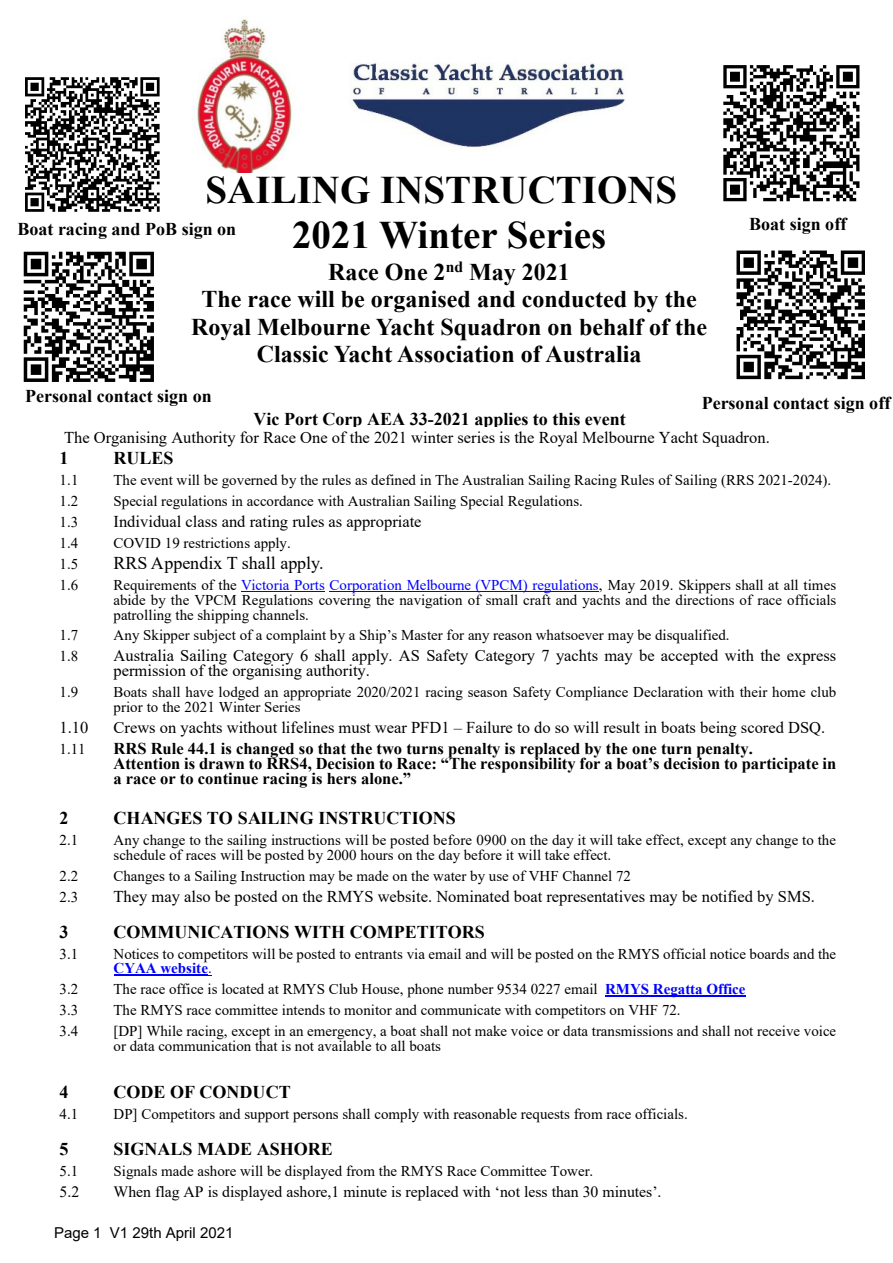
<style>
.page{position:relative;width:893px;height:1263px;background:#fff}
.page>*{position:absolute;margin:0;border:0;box-sizing:border-box;transform-origin:0 0}
.t1{font:700 39px/44.8px "Times New Roman";color:#000;text-align:center}
.t2{font:700 24px/27.6px "Times New Roman";color:#000;text-align:center}
.t3{font:700 18px "Times New Roman";color:#000}
.t4{font:18px "Times New Roman";color:#000}
.t5{font:16.5px/15px "Times New Roman";color:#000}
.t6{font:700 16.5px/15px "Times New Roman";color:#000}
.t7{font:15.75px "Times New Roman";color:#000}
.t8{font:15px/15px "Times New Roman";color:#000}
.t9{font:15px "Arial";color:#000}
.s1{color:#00f}
.s2{font-weight:700;color:#00f}
</style>
<div class="page">
<hr style="left:251px;top:591px;width:74px;height:1px;background:#00f">
<hr style="left:340px;top:591px;width:39px;height:1px;background:#00f">
<svg style="left:379px;top:591px;width:23px;height:1px"></svg>
<hr style="left:402px;top:591px;width:78px;height:1px;background:#00f">
<hr style="left:480px;top:591px;width:64px;height:1px;background:#00f">
<svg style="left:544px;top:591px;width:55px;height:1px"></svg>
<svg style="left:114px;top:974px;width:32px;height:2px"></svg>
<hr style="left:146px;top:974px;width:40px;height:2px;background:#00f">
<svg style="left:186px;top:974px;width:26px;height:2px"></svg>
<hr style="left:605px;top:995px;width:140px;height:2px;background:#00f">
<img style="left:197px;top:19px;width:95px;height:154px">
<svg style="left:25px;top:77px;width:135px;height:135px"></svg>
<img style="left:23px;top:251px;width:131px;height:131px">
<img style="left:736px;top:250px;width:128px;height:130px">
<svg style="left:723px;top:65px;width:136px;height:136px"></svg>
<img style="left:350px;top:63px;width:275px;height:84px">
<h1 class="t1" style="left:206px;top:172px;width:473px">SAILING INSTRUCTIONS<br>2021 Winter Series</h1>
<h2 class="t2" style="left:191px;top:260px;width:517px">Race One 2<sup>nd</sup> May 2021<br>The race will be organised and conducted by the Royal Melbourne Yacht Squadron on behalf of the Classic Yacht Association of Australia</h2>
<p class="t3" style="left:17px;top:222px;width:220px">Boat racing and PoB sign on</p>
<p class="t3" style="left:749px;top:218px;width:99px">Boat sign off</p>
<p class="t3" style="left:25px;top:390px;width:188px">Personal contact sign on</p>
<p class="t3" style="left:702px;top:396px;width:190px">Personal contact sign off</p>
<p class="t3" style="left:254px;top:413px;width:374px">Vic Port Corp AEA 33-2021 applies to this event</p>
<p class="t5" style="left:64px;top:432px;width:707px">The Organising Authority for Race One of the 2021 winter series is the Royal Melbourne Yacht Squadron.</p>
<p class="t3" style="left:60px;top:452px;width:10px">1</p>
<p class="t3" style="left:114px;top:452px;width:62px">RULES</p>
<p class="t8" style="left:60px;top:474px;width:21px">1.1</p>
<p class="t8" style="left:114px;top:474px;width:719px">The event will be governed by the rules as defined in The Australian Sailing Racing Rules of Sailing (RRS 2021-2024).</p>
<p class="t8" style="left:60px;top:495px;width:20px">1.2</p>
<p class="t8" style="left:114px;top:495px;width:471px">Special regulations in accordance with Australian Sailing Special Regulations.</p>
<p class="t8" style="left:60px;top:516px;width:20px">1.3</p>
<p class="t5" style="left:114px;top:515px;width:310px">Individual class and rating rules as appropriate</p>
<p class="t8" style="left:60px;top:537px;width:20px">1.4</p>
<p class="t8" style="left:114px;top:537px;width:179px">COVID 19 restrictions apply.</p>
<p class="t8" style="left:60px;top:558px;width:20px">1.5</p>
<p class="t4" style="left:114px;top:556px;width:212px">RRS Appendix T shall apply.</p>
<p class="t8" style="left:60px;top:579px;width:20px">1.6</p>
<p class="t8" style="left:114px;top:579px;width:724px;text-align:justify">Requirements of the <span class="s1">Victoria Ports Corporation Melbourne (VPCM) regulations</span>, May 2019. Skippers shall at all times abide by the VPCM Regulations covering the navigation of small craft and yachts and the directions of race officials patrolling the shipping channels.</p>
<p class="t8" style="left:60px;top:629px;width:20px">1.7</p>
<p class="t8" style="left:114px;top:629px;width:618px">Any Skipper subject of a complaint by a Ship’s Master for any reason whatsoever may be disqualified.</p>
<p class="t8" style="left:60px;top:650px;width:20px">1.8</p>
<p class="t5" style="left:114px;top:650px;width:724px">Australia Sailing Category 6 shall apply. AS Safety Category 7 yachts may be accepted with the express permission of the organising authority.</p>
<p class="t8" style="left:60px;top:686px;width:20px">1.9</p>
<p class="t8" style="left:114px;top:686px;width:724px">Boats shall have lodged an appropriate 2020/2021 racing season Safety Compliance Declaration with their home club prior to the 2021 Winter Series</p>
<p class="t5" style="left:60px;top:722px;width:30px">1.10</p>
<p class="t5" style="left:114px;top:722px;width:713px">Crews on yachts without lifelines must wear PFD1 – Failure to do so will result in boats being scored DSQ.</p>
<p class="t8" style="left:60px;top:743px;width:28px">1.11</p>
<p class="t6" style="left:114px;top:743px;width:724px">RRS Rule 44.1 is changed so that the two turns penalty is replaced by the one turn penalty.<br>Attention is drawn to RRS4, Decision to Race: “The responsibility for a boat’s decision to participate in a race or to continue racing is hers alone.”</p>
<p class="t3" style="left:60px;top:812px;width:10px">2</p>
<p class="t3" style="left:114px;top:812px;width:344px">CHANGES TO SAILING INSTRUCTIONS</p>
<p class="t8" style="left:60px;top:834px;width:20px">2.1</p>
<p class="t8" style="left:114px;top:834px;width:724px">Any change to the sailing instructions will be posted before 0900 on the day it will take effect, except any change to the schedule of races will be posted by 2000 hours on the day before it will take effect.</p>
<p class="t8" style="left:60px;top:870px;width:20px">2.2</p>
<p class="t8" style="left:114px;top:870px;width:519px">Changes to a Sailing Instruction may be made on the water by use of VHF Channel 72</p>
<p class="t8" style="left:60px;top:891px;width:20px">2.3</p>
<p class="t5" style="left:114px;top:890px;width:703px">They may also be posted on the RMYS website. Nominated boat representatives may be notified by SMS.</p>
<p class="t3" style="left:60px;top:925px;width:10px">3</p>
<p class="t3" style="left:114px;top:925px;width:373px">COMMUNICATIONS WITH COMPETITORS</p>
<p class="t8" style="left:60px;top:947px;width:20px">3.1</p>
<p class="t8" style="left:114px;top:947px;width:724px">Notices to competitors will be posted to entrants via email and will be posted on the RMYS official notice boards and the<br><span class="s2">CYAA website</span><span class="s1">.</span></p>
<p class="t8" style="left:60px;top:983px;width:20px">3.2</p>
<p class="t8" style="left:114px;top:983px;width:633px">The race office is located at RMYS Club House, phone number 9534 0227 email <span class="s2">RMYS Regatta Office</span></p>
<p class="t8" style="left:60px;top:1004px;width:20px">3.3</p>
<p class="t8" style="left:114px;top:1004px;width:569px">The RMYS race committee intends to monitor and communicate with competitors on VHF 72.</p>
<p class="t8" style="left:60px;top:1025px;width:20px">3.4</p>
<p class="t8" style="left:114px;top:1025px;width:724px">[DP] While racing, except in an emergency, a boat shall not make voice or data transmissions and shall not receive voice or data communication that is not available to all boats</p>
<p class="t3" style="left:60px;top:1086px;width:10px">4</p>
<p class="t3" style="left:114px;top:1086px;width:179px">CODE OF CONDUCT</p>
<p class="t8" style="left:60px;top:1108px;width:20px">4.1</p>
<p class="t8" style="left:114px;top:1108px;width:576px">DP] Competitors and support persons shall comply with reasonable requests from race officials.</p>
<p class="t3" style="left:60px;top:1143px;width:10px">5</p>
<p class="t3" style="left:114px;top:1143px;width:221px">SIGNALS MADE ASHORE</p>
<p class="t8" style="left:60px;top:1165px;width:20px">5.1</p>
<p class="t8" style="left:114px;top:1165px;width:481px">Signals made ashore will be displayed from the RMYS Race Committee Tower.</p>
<p class="t7" style="left:60px;top:1186px;width:21px">5.2</p>
<p class="t7" style="left:114px;top:1186px;width:549px">When flag AP is displayed ashore,1 minute is replaced with ‘not less than 30 minutes’.</p>
<p class="t9" style="left:54px;top:1227px;width:181px">Page 1 V1 29th April 2021</p>
</div>
